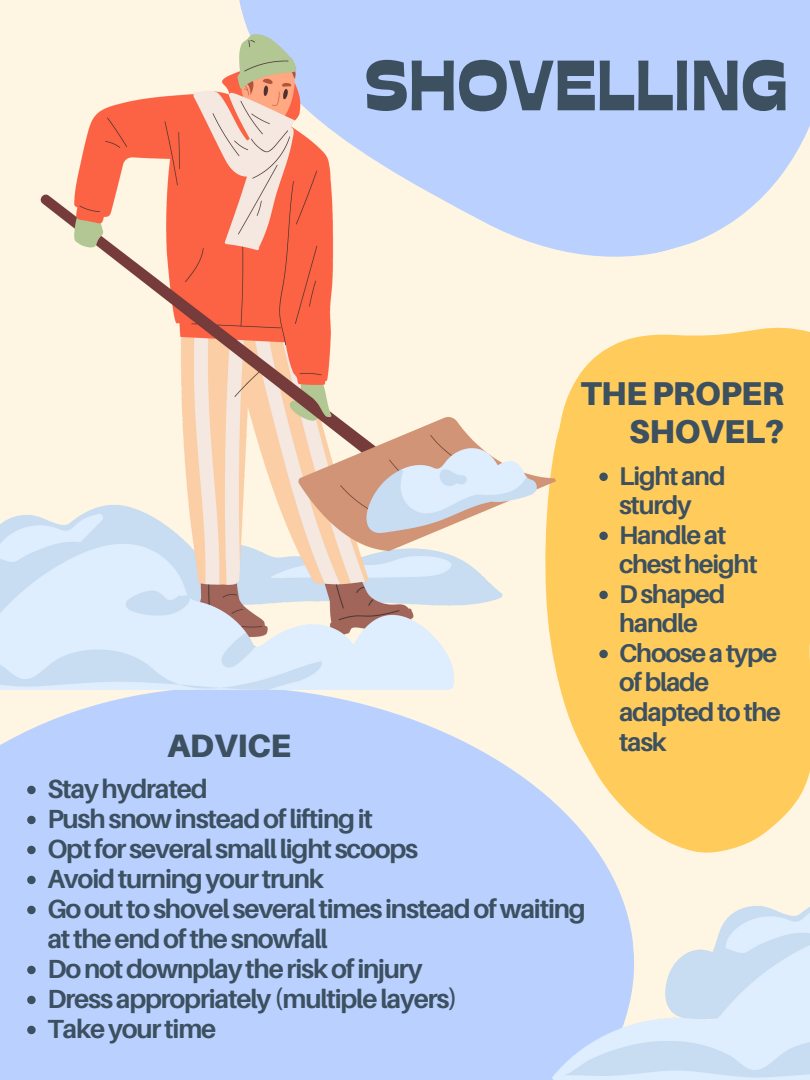
<style>
.page{position:relative;width:810px;height:1080px;background:#fef6e2}
.page>*{position:absolute;margin:0;border:0;box-sizing:border-box;transform-origin:0 0}
.t1{font:71px "Stadio Now Novarese";color:#3c5060}
.t2{font:900 33.06px/38px "Aileron";letter-spacing:-.015em;color:#3c5060;text-align:right}
.t3{font:900 32.44px "Aileron";letter-spacing:-.015em;color:#3c5060}
.t4{font:700 26.25px/30px "Aileron";letter-spacing:-.045em;color:#3c5060}
.t5{font:700 25.62px/29.5px "Aileron";letter-spacing:-.045em;color:#3c5060}
</style>
<div class="page">
<svg style="left:239px;top:0;width:571px;height:257px;fill:#bad1ff"></svg>
<div style="left:0;top:689px;width:608px;height:391px;background:#bad1ff"></div>
<svg style="left:544px;top:327px;width:266px;height:526px;fill:#ffcc5b"></svg>
<svg style="left:599px;top:473px;width:9px;height:8px"></svg>
<svg style="left:599px;top:532px;width:9px;height:8px"></svg>
<svg style="left:599px;top:591px;width:9px;height:8px"></svg>
<svg style="left:599px;top:650px;width:9px;height:8px"></svg>
<img style="left:0;top:35px;width:555px;height:654px">
<svg style="left:27px;top:786px;width:9px;height:8px"></svg>
<svg style="left:27px;top:816px;width:9px;height:8px"></svg>
<svg style="left:27px;top:846px;width:9px;height:8px"></svg>
<svg style="left:27px;top:876px;width:9px;height:8px"></svg>
<svg style="left:27px;top:906px;width:9px;height:8px"></svg>
<svg style="left:27px;top:966px;width:9px;height:8px"></svg>
<svg style="left:27px;top:996px;width:9px;height:8px"></svg>
<svg style="left:27px;top:1026px;width:9px;height:8px"></svg>
<img style="left:553px;top:869px;width:257px;height:211px">
<p class="t1" style="left:365px;top:43px;width:424px">SHOVELLING</p>
<p class="t3" style="left:168px;top:725px;width:125px">ADVICE</p>
<p class="t2" style="left:581px;top:374px;width:205px">THE PROPER<br>SHOVEL?</p>
<p class="t5" style="left:619px;top:461px;width:108px">Lightand sturdy</p>
<p class="t5" style="left:619px;top:520px;width:140px">Handleat chestheight</p>
<p class="t5" style="left:619px;top:579px;width:108px">Dshaped handle</p>
<p class="t5" style="left:619px;top:638px;width:164px">Chooseatype ofblade adaptedtothe task</p>
<p class="t4" style="left:47px;top:774px;width:162px">Stayhydrated</p>
<p class="t4" style="left:47px;top:804px;width:327px">Pushsnowinsteadofliftingit</p>
<p class="t4" style="left:47px;top:834px;width:372px">Optforseveralsmalllightscoops</p>
<p class="t4" style="left:47px;top:864px;width:278px">Avoidturningyourtrunk</p>
<p class="t4" style="left:47px;top:894px;width:540px">Goouttoshovelseveraltimesinsteadofwaiting attheendofthesnowfall</p>
<p class="t4" style="left:47px;top:954px;width:377px">Donotdownplaytheriskofinjury</p>
<p class="t4" style="left:47px;top:984px;width:412px">Dressappropriately(multiplelayers)</p>
<p class="t4" style="left:47px;top:1014px;width:170px">Takeyourtime</p>
</div>
